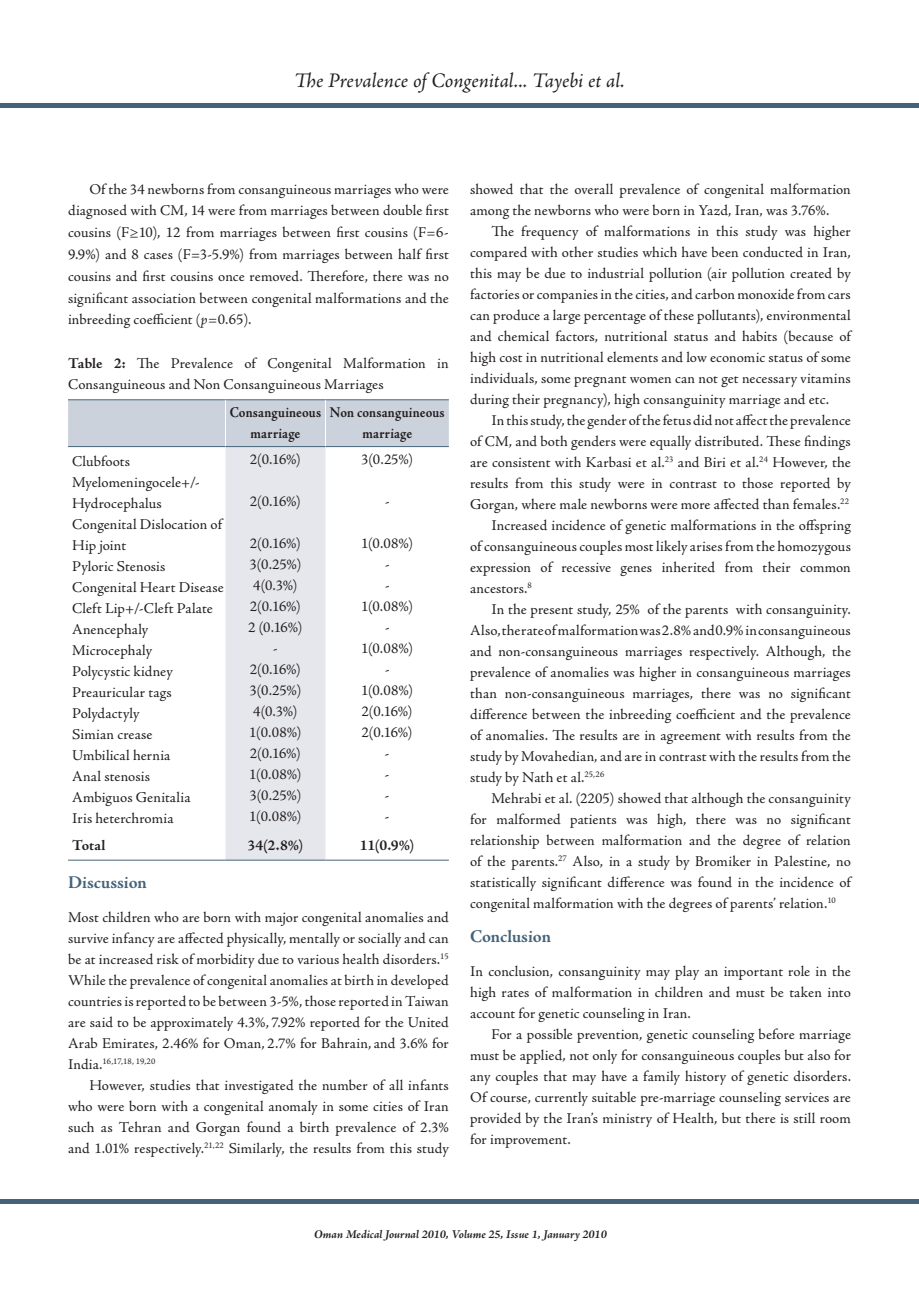
<style>
.page{position:relative;width:919px;height:1289px;background:#fff}
.page>*{position:absolute;margin:0;border:0;box-sizing:border-box;transform-origin:0 0}
.t1{font:italic 21px "Adobe Jenson Pro";color:#231f20}
.t2{font:700 18px "Adobe Jenson Pro";letter-spacing:-.005em;color:#44637a}
.t3{font:15px/21px "Adobe Jenson Pro";letter-spacing:.01em;color:#231f20;text-align:justify}
.t4{font:700 15px/21px "Adobe Jenson Pro";letter-spacing:.01em;color:#231f20;text-align:center;scale:.9 1}
.t5{font:700 15px "Adobe Jenson Pro";letter-spacing:.01em;color:#231f20}
.t6{font:italic 700 12px "Adobe Jenson Pro";letter-spacing:-.005em;color:#231f20}
.t7{font:8.7px "Adobe Jenson Pro";color:#231f20}
.s1{font-style:italic}
.s2{font-weight:700}
.s3{font-size:15px}
</style>
<div class="page">
<hr style="left:0;top:103px;width:13px;height:4px;background:#44637a">
<hr style="left:0;top:1199px;width:13px;height:4px;background:#44637a">
<hr style="left:13px;top:103px;width:905px;height:4px;background:#44637a">
<hr style="left:13px;top:1199px;width:905px;height:4px;background:#44637a">
<svg style="left:68px;top:400px;width:381px;height:459px"></svg>
<hr style="left:325px;top:859px;width:124px;height:1px;background:#44637a">
<hr style="left:225px;top:859px;width:100px;height:1px;background:#44637a">
<hr style="left:68px;top:859px;width:157px;height:1px;background:#44637a">
<hr style="left:325px;top:399px;width:124px;height:1px;background:#44637a">
<hr style="left:225px;top:399px;width:100px;height:1px;background:#44637a">
<hr style="left:68px;top:399px;width:157px;height:1px;background:#44637a">
<hr style="left:325px;top:446px;width:124px;height:1px;background:#44637a">
<hr style="left:225px;top:446px;width:100px;height:1px;background:#44637a">
<hr style="left:68px;top:446px;width:157px;height:1px;background:#44637a">
<hr style="left:325px;top:400px;width:1px;height:46px;background:#fff">
<hr style="left:225px;top:400px;width:1px;height:46px;background:#fff">
<h1 class="t1" style="left:294px;top:69px;width:332px">The Prevalence of Congenital... Tayebi et al.</h1>
<p class="t3" style="left:68px;top:178px;width:382px;line-height:21.8px;text-indent:21px">Of the 34 newborns from consanguineous marriages who were diagnosed with CM, 14 were from marriages between double first cousins (F≥10), 12 from marriages between first cousins (F=6- 9.9%) and 8 cases (F=3-5.9%) from marriages between half first cousins and first cousins once removed. Therefore, there was no significant association between congenital malformations and the inbreeding coefficient (<span class="s1">p</span>=0.65).</p>
<p class="t3" style="left:68px;top:353px;width:382px"><span class="s2">Table 2:</span> The Prevalence of Congenital Malformation in<br>Consanguineous and Non Consanguineous Marriages</p>
<p class="t4" style="left:330px;top:402px;width:129px">Non consanguineous marriage</p>
<p class="t4" style="left:230px;top:402px;width:103px">Consanguineous marriage</p>
<p class="t3" style="left:250px;top:449px;width:53px">2(0.16%)</p>
<p class="t3" style="left:250px;top:491px;width:53px">2(0.16%)</p>
<p class="t3" style="left:248px;top:533px;width:56px;text-align:center">2(0.16%)<br>3(0.25%)<br>4(0.3%)<br>2(0.16%)<br>2 (0.16%) -<br>2(0.16%)<br>3(0.25%)<br>4(0.3%)<br>1(0.08%)<br>2(0.16%)<br>1(0.08%)<br>3(0.25%)<br>1(0.08%)</p>
<p class="t3" style="left:361px;top:449px;width:52px">3)0.25%(</p>
<p class="t3" style="left:384px;top:491px;width:6px">-</p>
<p class="t3" style="left:361px;top:533px;width:52px;text-align:center">1)0.08%( -<br>-<br>1)0.08%( -<br>1)0.08%( -<br>1)0.08%(<br>2)0.16%(<br>2)0.16%( -<br>-<br>-<br>-</p>
<p class="t3" style="left:72px;top:451px;width:153px;text-align:left">Clubfoots<br>Myelomeningocele+/-<br>Hydrocephalus<br>Congenital Dislocation of<br>Hip joint<br>Pyloric Stenosis<br>Congenital Heart Disease<br>Cleft Lip+/-Cleft Palate<br>Anencephaly<br>Microcephaly<br>Polycystic kidney<br>Preauricular tags<br>Polydactyly<br>Simian crease<br>Umbilical hernia<br>Anal stenosis<br>Ambiguos Genitalia<br>Iris heterchromia</p>
<p class="t5" style="left:72px;top:836px;width:35px">Total</p>
<p class="t5" style="left:247px;top:836px;width:58px">34(2.8%)</p>
<p class="t5" style="left:360px;top:836px;width:56px">11(0.9%)</p>
<p class="t2" style="left:68px;top:872px;width:80px">Discussion</p>
<p class="t3" style="left:68px;top:907px;width:382px">Most children who are born with major congenital anomalies and survive infancy are affected physically, mentally or socially and can be at increased risk of morbidity due to various health disorders.<sup>15<br></sup>While the prevalence of congenital anomalies at birth in developed countries is reported to be between 3-5%, those reported in Taiwan are said to be approximately 4.3%, 7.92% reported for the United Arab Emirates, 2.46% for Oman, 2.7% for Bahrain, and 3.6% for</p>
<p class="t7" style="left:68px;top:1056px;width:89px"><span class="s3">India.</span>16,17,18, 19,20</p>
<p class="t3" style="left:68px;top:1075px;width:382px;text-indent:21px">However, studies that investigated the number of all infants who were born with a congenital anomaly in some cities of Iran such as Tehran and Gorgan found a birth prevalence of 2.3% and 1.01% respectively.<sup>21,22</sup> Similarly, the results from this study</p>
<p class="t3" style="left:470px;top:179px;width:382px">showed that the overall prevalence of congenital malformation among the newborns who were born in Yazd, Iran, was 3.76%.</p>
<p class="t3" style="left:470px;top:221px;width:382px;text-indent:21px">The frequency of malformations in this study was higher compared with other studies which have been conducted in Iran, this may be due to industrial pollution (air pollution created by factories or companies in the cities, and carbon monoxide from cars can produce a large percentage of these pollutants), environmental and chemical factors, nutritional status and habits (because of high cost in nutritional elements and low economic status of some individuals, some pregnant women can not get necessary vitamins during their pregnancy), high consanguinity marriage and etc.</p>
<p class="t3" style="left:491px;top:410px;width:361px">In this study, the gender of the fetus did not affect the prevalence</p>
<p class="t3" style="left:470px;top:431px;width:382px">of CM, and both genders were equally distributed. These findings</p>
<p class="t3" style="left:470px;top:452px;width:382px">are consistent with Karbasi et al.<sup>23</sup> and Biri et al.<sup>24</sup> However, the</p>
<p class="t3" style="left:470px;top:473px;width:382px">results from this study were in contrast to those reported by</p>
<p class="t3" style="left:470px;top:494px;width:380px">Gorgan, where male newborns were more affected than females.<sup>22</sup></p>
<p class="t3" style="left:491px;top:515px;width:361px">Increased incidence of genetic malformations in the offspring</p>
<p class="t3" style="left:470px;top:536px;width:382px">of consanguineous couples most likely arises from the homozygous</p>
<p class="t3" style="left:470px;top:557px;width:382px">expression of recessive genes inherited from their common</p>
<p class="t3" style="left:470px;top:578px;width:63px">ancestors.<sup>8</sup></p>
<p class="t3" style="left:491px;top:599px;width:361px">In the present study, 25% of the parents with consanguinity.</p>
<p class="t3" style="left:470px;top:620px;width:382px">Also, the rate of malformation was 2.8% and 0.9% in consanguineous</p>
<p class="t3" style="left:470px;top:641px;width:382px">and non-consanguineous marriages respectively. Although, the</p>
<p class="t3" style="left:470px;top:662px;width:382px">prevalence of anomalies was higher in consanguineous marriages</p>
<p class="t3" style="left:470px;top:683px;width:382px">than non-consanguineous marriages, there was no significant</p>
<p class="t3" style="left:470px;top:704px;width:382px">difference between the inbreeding coefficient and the prevalence</p>
<p class="t3" style="left:470px;top:725px;width:382px">of anomalies. The results are in agreement with results from the</p>
<p class="t3" style="left:470px;top:746px;width:382px">study by Movahedian, and are in contrast with the results from the</p>
<p class="t3" style="left:470px;top:767px;width:136px">study by Nath et al.<sup>25,26</sup></p>
<p class="t3" style="left:491px;top:788px;width:361px">Mehrabi et al. (2205) showed that although the consanguinity</p>
<p class="t3" style="left:470px;top:809px;width:382px">for malformed patients was high, there was no significant</p>
<p class="t3" style="left:470px;top:830px;width:382px">relationship between malformation and the degree of relation</p>
<p class="t3" style="left:470px;top:851px;width:382px">of the parents.<sup>27</sup> Also, in a study by Bromiker in Palestine, no</p>
<p class="t3" style="left:470px;top:872px;width:382px">statistically significant difference was found in the incidence of</p>
<p class="t3" style="left:470px;top:893px;width:367px">congenital malformation with the degrees of parents’ relation.<sup>10</sup></p>
<p class="t2" style="left:470px;top:925px;width:82px">Conclusion</p>
<p class="t3" style="left:470px;top:960px;width:382px">In conclusion, consanguinity may play an important role in the high rates of malformation in children and must be taken into account for genetic counseling in Iran.</p>
<p class="t3" style="left:470px;top:1023px;width:382px;text-indent:21px">For a possible prevention, genetic counseling before marriage must be applied, not only for consanguineous couples but also for any couples that may have a family history of genetic disorders.<br>Of course, currently suitable pre-marriage counseling services are provided by the Iran’s ministry of Health, but there is still room for improvement.</p>
<p class="t6" style="left:314px;top:1226px;width:294px">Oman Medical Journal 2010, Volume 25, Issue 1, January 2010</p>
</div>
